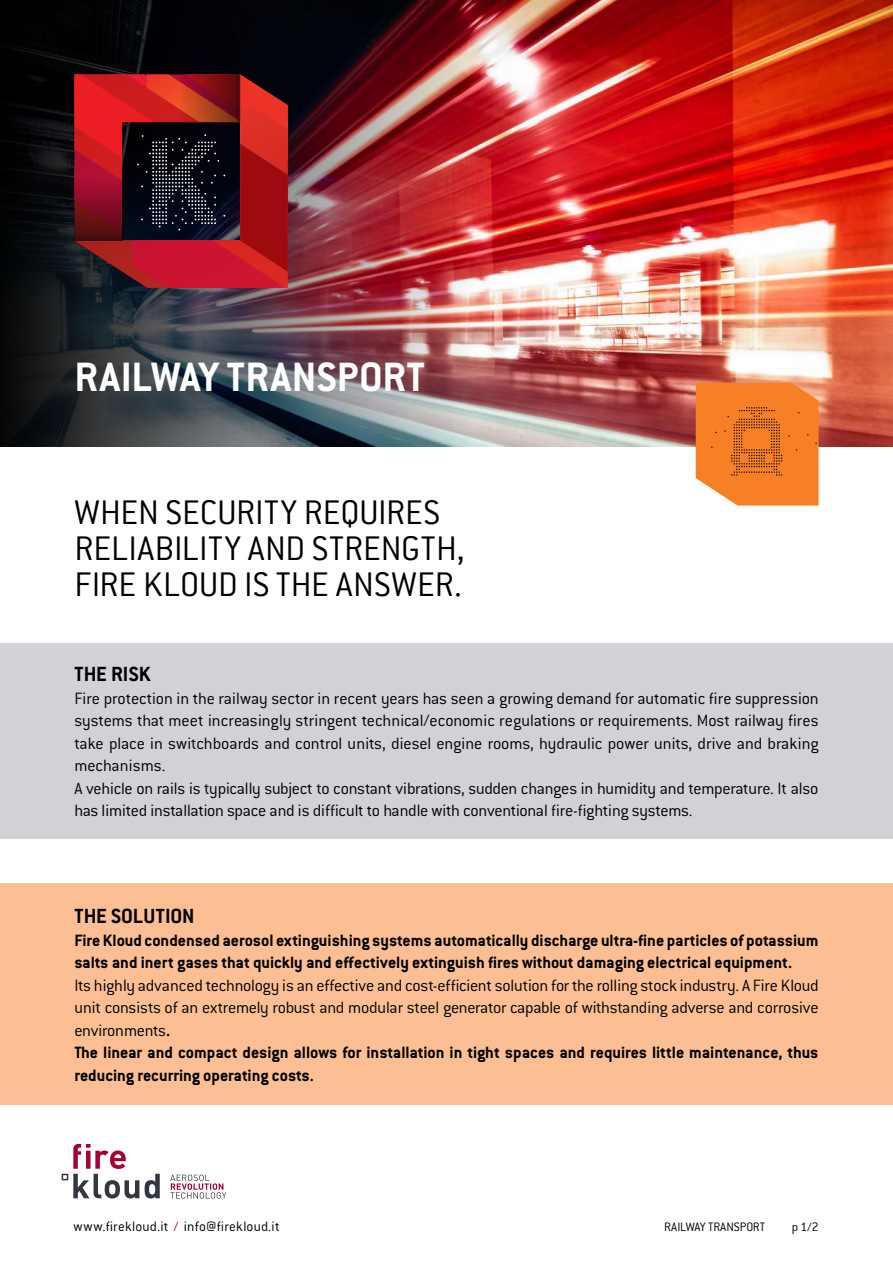
<style>
.page{position:relative;width:893px;height:1263px;background:#fff}
.page>*{position:absolute;margin:0;border:0;box-sizing:border-box;transform-origin:0 0}
.t1{font:700 45px "Conduit ITC";letter-spacing:.005em;color:#fff}
.t2{font:300 37.5px/36px "Conduit ITC";color:#000}
.t3{font:700 22.5px "Conduit ITC";letter-spacing:.01em;color:#000}
.t4{font:300 18px/22.5px "Conduit ITC";letter-spacing:-.005em;color:#000}
.t5{font:700 18px/22.5px "Conduit ITC";color:#000}
.t6{font:300 15px "Conduit ITC";color:#000}
.t7{font:300 13.5px "Conduit ITC";letter-spacing:-.015em;color:#000}
.s1{font-weight:700}
.s2{color:#a30234}
</style>
<div class="page">
<img style="left:510px;top:0;width:383px;height:446px">
<img style="left:0;top:0;width:510px;height:446px">
<div style="left:0;top:884px;width:893px;height:221px;background:#fbbf93"></div>
<div style="left:0;top:643px;width:893px;height:195px;background:#d2d2d6"></div>
<svg style="left:170px;top:1174px;width:56px;height:25px"></svg>
<svg style="left:62px;top:1144px;width:77px;height:54px"></svg>
<svg style="left:145px;top:1174px;width:15px;height:24px"></svg>
<svg style="left:74px;top:74px;width:214px;height:214px;background:#761820"></svg>
<svg style="left:146px;top:74px;width:94px;height:48px;background:#ae271e"></svg>
<svg style="left:74px;top:147px;width:48px;height:93px;background:#931123"></svg>
<svg style="left:696px;top:383px;width:123px;height:123px;background:#f0822f"></svg>
<h1 class="t1" style="left:74px;top:351px;width:352px">railway transport</h1>
<h2 class="t2" style="left:74px;top:494px;width:392px">When security requires reliability and strength,<br>Fire Kloud is the answer.</h2>
<p class="t3" style="left:74px;top:661px;width:76px">the risk</p>
<p class="t4" style="left:74px;top:687px;width:746px">Fire protection in the railway sector in recent years has seen a growing demand for automatic fire suppression systems that meet increasingly stringent technical/economic regulations or requirements. Most railway fires take place in switchboards and control units, diesel engine rooms, hydraulic power units, drive and braking mechanisms.<br>A vehicle on rails is typically subject to constant vibrations, sudden changes in humidity and temperature. It also has limited installation space and is difficult to handle with conventional fire-fighting systems.</p>
<p class="t3" style="left:74px;top:903px;width:122px">the solution</p>
<p class="t5" style="left:74px;top:928px;width:746px">Fire Kloud condensed aerosol extinguishing systems automatically discharge ultra-fine particles of potassium salts and inert gases that quickly and effectively extinguish fires without damaging electrical equipment.</p>
<p class="t4" style="left:74px;top:974px;width:746px">Its highly advanced technology is an effective and cost-efficient solution for the rolling stock industry. A Fire Kloud unit consists of an extremely robust and modular steel generator capable of withstanding adverse and corrosive environments<span class="s1">.<br>The linear and compact design allows for installation in tight spaces and requires little maintenance, thus reducing recurring operating costs.</span></p>
<p class="t6" style="left:74px;top:1218px;width:208px">www.firekloud.it <span class="s2">/</span> info@firekloud.it</p>
<p class="t7" style="left:664px;top:1219px;width:102px">railway transport</p>
<p class="t7" style="left:792px;top:1219px;width:28px">p 1/2</p>
</div>
